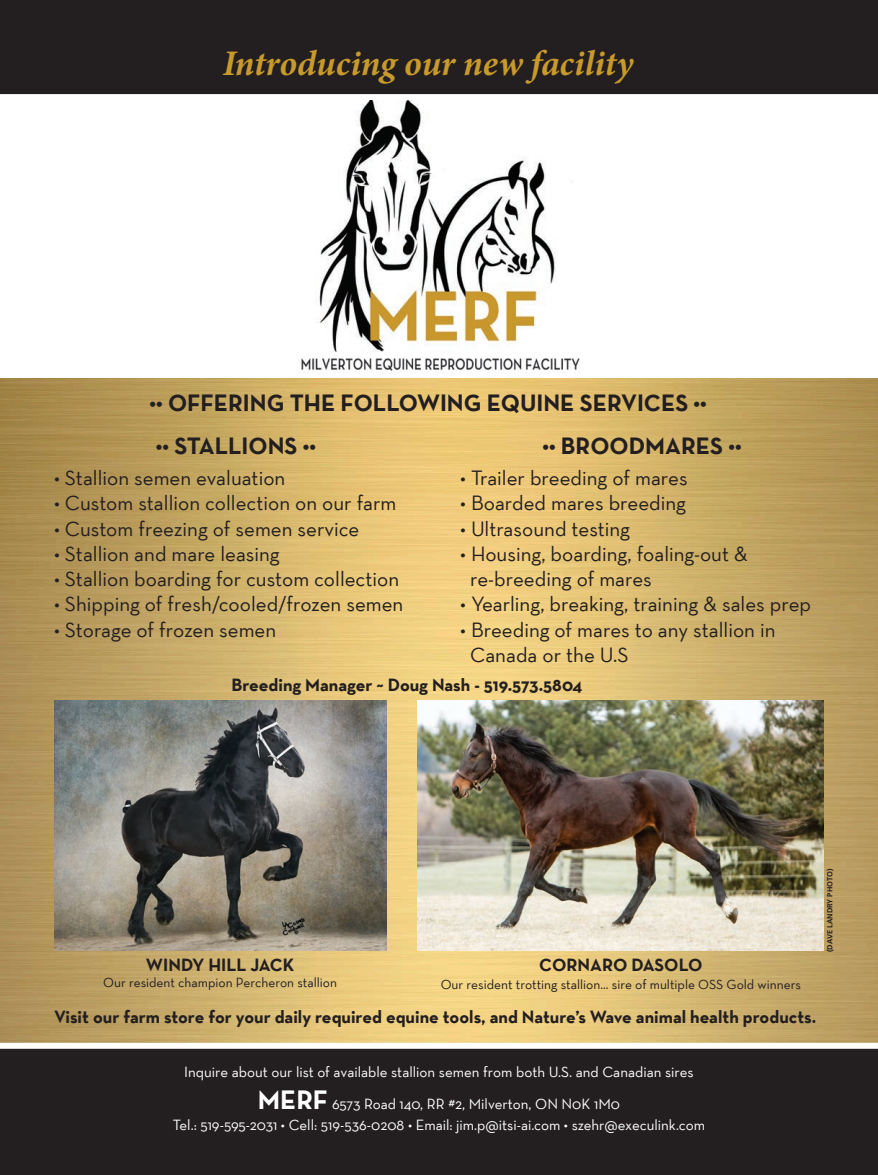
<style>
.page{position:relative;width:878px;height:1175px;background:#fff}
.page>*{position:absolute;margin:0;border:0;box-sizing:border-box;transform-origin:0 0}
.t1{font:italic 700 36px "Minion Pro";letter-spacing:-.005em;color:#c8992b}
.t2{font:700 24px "Neutra Text";color:#231f20}
.t3{font:21px "Neutra Text";color:#231f20}
.t4{font:700 18px "Neutra Text";color:#231f20}
.t5{font:15px "Neutra Text";color:#fff}
.t6{font:13.5px "Neutra Text";color:#231f20}
.t7{font:700 7.5px "Frutiger";color:#231f20}
.s1{font-weight:700;font-size:27px}
</style>
<div class="page">
<img style="left:0;top:379px;width:878px;height:663px">
<div style="left:0;top:0;width:878px;height:95px;background:#231f20"></div>
<div style="left:0;top:1042px;width:878px;height:132px;background:#231f20"></div>
<img style="left:301px;top:100px;width:279px;height:271px">
<img style="left:54px;top:700px;width:332px;height:250px">
<img style="left:418px;top:700px;width:406px;height:250px">
<p class="t1" style="left:223px;top:38px;width:412px">Introducing our new facility</p>
<p class="t2" style="left:149px;top:387px;width:559px">•• OFFERING THE FOLLOWING EQUINE SERVICES ••</p>
<p class="t2" style="left:156px;top:431px;width:162px">•• STALLIONS ••</p>
<p class="t3" style="left:54px;top:465px;width:233px">• Stallion semen evaluation</p>
<p class="t3" style="left:54px;top:490px;width:344px">• Custom stallion collection on our farm</p>
<p class="t3" style="left:54px;top:516px;width:307px">• Custom freezing of semen service</p>
<p class="t3" style="left:54px;top:541px;width:227px">• Stallion and mare leasing</p>
<p class="t3" style="left:54px;top:566px;width:347px">• Stallion boarding for custom collection</p>
<p class="t3" style="left:54px;top:591px;width:351px">• Shipping of fresh/cooled/frozen semen</p>
<p class="t3" style="left:54px;top:616px;width:224px">• Storage of frozen semen</p>
<p class="t2" style="left:542px;top:431px;width:201px">•• BROODMARES ••</p>
<p class="t3" style="left:460px;top:465px;width:229px">• Trailer breeding of mares</p>
<p class="t3" style="left:460px;top:490px;width:227px">• Boarded mares breeding</p>
<p class="t3" style="left:460px;top:516px;width:171px">• Ultrasound testing</p>
<p class="t3" style="left:460px;top:541px;width:289px">• Housing, boarding, foaling-out &amp;</p>
<p class="t3" style="left:470px;top:566px;width:183px">re-breeding of mares</p>
<p class="t3" style="left:460px;top:591px;width:352px">• Yearling, breaking, training &amp; sales prep</p>
<p class="t3" style="left:460px;top:616px;width:317px">• Breeding of mares to any stallion in</p>
<p class="t3" style="left:470px;top:642px;width:160px">Canada or the U.S</p>
<p class="t4" style="left:231px;top:673px;width:352px">Breeding Manager ~ Doug Nash - 519.573.5804</p>
<p class="t4" style="left:539px;top:953px;width:165px">CORNARO DASOLO</p>
<p class="t6" style="left:441px;top:976px;width:361px">Our resident trotting stallion... sire of multiple OSS Gold winners</p>
<p class="t4" style="left:54px;top:1005px;width:763px">Visit our farm store for your daily required equine tools, and Nature’s Wave animal health products.</p>
<p class="t5" style="left:184px;top:1062px;width:511px">Inquire about our list of available stallion semen from both U.S. and Canadian sires</p>
<p class="t5" style="left:258px;top:1094px;width:364px"><span class="s1">MERF</span> 6573 Road 140, RR #2, Milverton, ON N0K 1M0</p>
<p class="t5" style="left:173px;top:1115px;width:533px">Tel.: 519-595-2031 • Cell: 519-536-0208 • Email: jim.p@itsi-ai.com • szehr@execulink.com</p>
<p class="t4" style="left:146px;top:953px;width:150px">WINDY HILL JACK</p>
<p class="t6" style="left:103px;top:974px;width:235px">Our resident champion Percheron stallion</p>
<p class="t7" style="left:825px;top:952px;width:85px;rotate:-90deg">(DAVE LANDRY PHOTO)</p>
</div>
